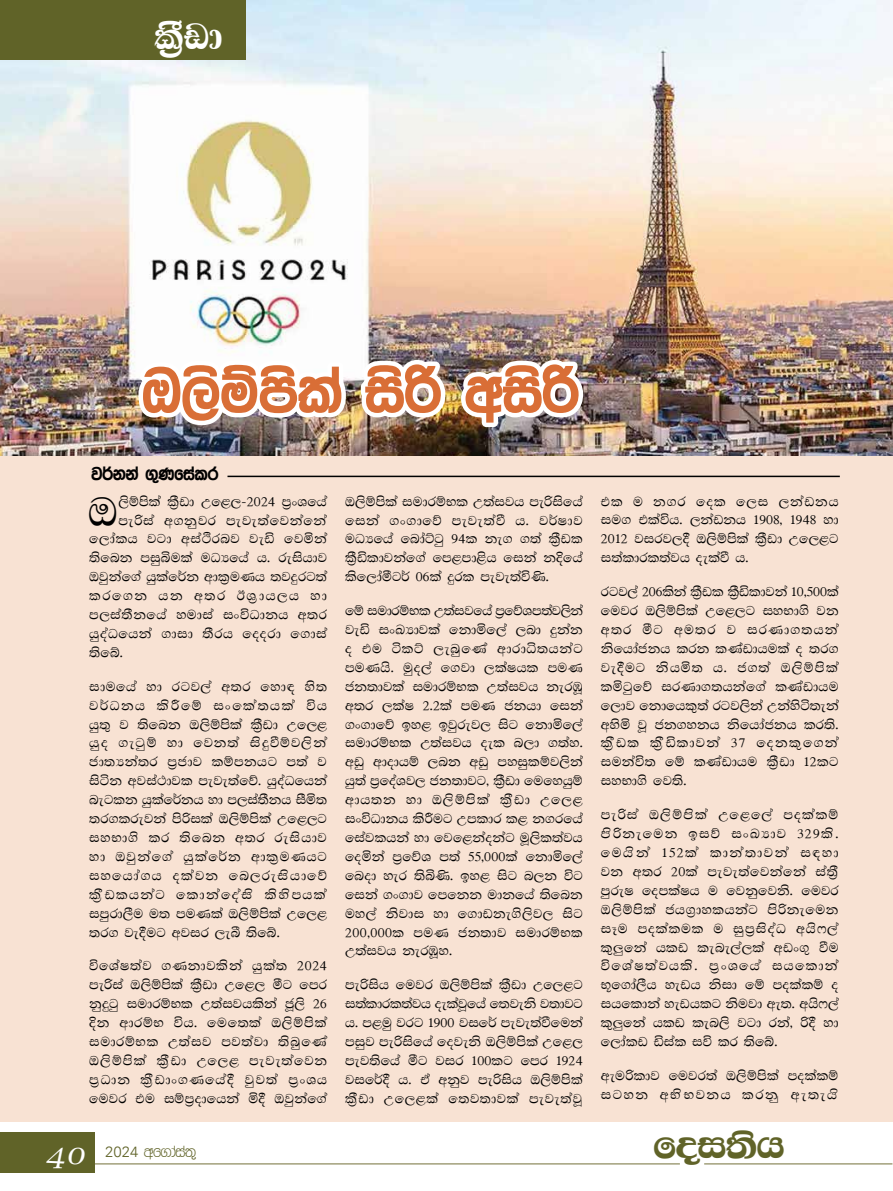
<style>
.page{position:relative;width:893px;height:1191px;background:#fff}
.page>*{position:absolute;margin:0;border:0;box-sizing:border-box;transform-origin:0 0}
.t1{font:61.95px "FM Sandhyaneex";color:#d96e36}
.t2{font:48.15px "FM Abhayax";color:#000}
.t3{font:40.2px "FM Samanthax";color:#606328}
.t4{font:37.5px "Isi Arundatheex";color:#fff}
.t5{font:18px "FM Sandhyaneex";color:#000}
.t6{font:15.75px/18.9px "FM Abhayax";color:#000;text-align:justify}
.t7{font:15.75px/18.9px "FM Abhayax";letter-spacing:.025em;color:#000}
.t8{font:15.75px "FM Abhayax";letter-spacing:.02em;color:#000}
.t9{font:15.75px "FM Abhayax";letter-spacing:.03em;color:#000}
.t10{font:15.75px "FM Abhayax";letter-spacing:.09em;color:#000}
.t11{font:15px "FM Rashmeex";color:#606328}
.s1{font-family:"Lucida Calligraphy";font-style:italic;font-size:30px;color:#fff}
</style>
<div class="page">
<div style="left:0;top:1132px;width:95px;height:41px;background:#606328"></div>
<hr style="left:95px;top:1163px;width:585px;height:1px;background:#a2a07b">
<hr style="left:704px;top:1163px;width:188px;height:1px;background:#a2a07b">
<div style="left:0;top:0;width:893px;height:1121px;background:#f8e2d3"></div>
<img style="left:0;top:0;width:893px;height:455px">
<div style="left:0;top:0;width:245px;height:59px;background:#606328"></div>
<img style="left:132px;top:318px;width:457px;height:119px">
<hr style="left:227px;top:475px;width:613px;height:2px;background:#000">
<h3 class="t4" style="left:155px;top:18px;width:69px">Y±šh £</h3>
<h1 class="t1" style="left:142px;top:357px;width:439px">T,sïmsla isß wisß</h1>
<p class="t5" style="left:91px;top:463px;width:129px">j¾kka .=Kfialr</p>
<h2 class="t2" style="left:88px;top:487px;width:32px">T</h2>
<p class="t6" style="left:118px;top:492px;width:210px">,sïmsla l%Svd Wf&lt;,-2024 m%xYfha</p>
<p class="t9" style="left:118px;top:512px;width:210px">meßia w.kqjr meje;afjkafka</p>
<p class="t8" style="left:89px;top:531px;width:239px">f,dalh jgd wiaÓrnj jeä fjñka</p>
<p class="t6" style="left:89px;top:548px;width:239px">;sfnk miqìula uOHfha h' reishdj</p>
<p class="t6" style="left:89px;top:567px;width:239px">Tjqkaf.a hqlaf¾k wdl%uKh ;jÿrg;a</p>
<p class="t10" style="left:89px;top:588px;width:239px">lrf.k hk w;r BY%dh,h yd</p>
<p class="t8" style="left:89px;top:607px;width:239px">m,ia;Skfha yudia ixúOdkh w;r</p>
<p class="t7" style="left:89px;top:624px;width:239px">hqoaOfhka .did ;Srh foord f.dia</p>
<p class="t6" style="left:89px;top:643px;width:35px">;sfí'</p>
<p class="t6" style="left:89px;top:677px;width:239px">idufha yd rgj,a w;r fyd| ys; j¾Okh lsÍfï ixfla;hla úh hq;= j ;sfnk T,sïmsla l%Svd Wf,&lt; hqo .egqï yd fjk;a isÿùïj,ska cd;Hka;r m%cdj lïmkhg m;a j isák wjia:djl meje;afõ' hqoaOfhka neglk hqlaf¾kh yd m,ia;Skh iSñ; ;r.lrejka msßila T,sïmsla Wf&lt;,g iyNd.s lr ;sfnk w;r reishdj yd Tjqkaf.a hqlaf¾k wdl%uKhg iyfhda.h olajk fn,reishdfõ l%Svlhkag fldkafoais lsysmhla imqrd,Su u; muKla T,sïmsla Wf,&lt; ;r. je§ug wjir ,eî ;sfí'</p>
<p class="t6" style="left:89px;top:956px;width:239px">úfYaI;aj .Kkdjlska hqla; 2024 meßia T,sïmsla l%Svd Wf&lt;, óg fmr kqÿgqiudrïNl W;aijhlska cQ,s26<br>Èk wdrïN úh' fuf;la T,sïmsla iudrïNl W;aij mj;ajd ;snqfKa T,sïmsla l%Svd Wf,&lt; meje;afjk m%Odk l%Svdx.Kfha§ jqj;a m%xYh fujr tu iïm%odfhka ñ§ Tjqkaf.a</p>
<p class="t11" style="left:46px;top:1143px;width:152px"><span class="s1">40</span> 2024 wf.daia;=</p>
<p class="t6" style="left:345px;top:492px;width:239px">T,sïmsla iudrïNl W;aijh meßisfha fika .x.dfõ meje;aù h' j¾Idj uOHfha fndaÜgq94l ke. .;a l%Svl l%Säldjkaf.a fm&lt;md&lt;sh fika kÈfha lsf,daóg¾ 06la ÿrl meje;aú‚'</p>
<p class="t6" style="left:345px;top:601px;width:249px;text-align:left">fï iudrïNl W;aijfha m%fõYm;aj,ska jeä ixLHdjla fkdñf,a ,nd ÿkak o tu álÜ ,enqfKa wdrdê;hkag muKhs' uqo,a f.jd ,laIhl muK ck;djla iudrïNl W;aijh kerUQ w;r ,laI 2'2la muK ckhd fika .x.dfõ by&lt; bjqrej, isg fkdñf,a iudrïNl W;aijh oel n,d .;ay' wvqwdodhï ,nk wvqmyiqlïj,ska hq;a m%foaYj, ck;djg" l%Svd fufyhqï wdh;k yd T,sïmsla l%Svd Wf,&lt; ixúOdkh lsÍug Wmldr l&lt; k.rfha fiajlhka yd fjf&lt;kaokag uQ,sl;ajh foñka m%fõY m;a 55"000la fkdñf,a fnod yer ;sì‚' by&lt; isg n,k úg fika .x.dj fmfkk udkfha ;sfnk uy,a ksjdi yd f.dvke.s,sj, isg<br>200"000l muK ck;dj iudrïNl<br>W;aijh kerUQy'</p>
<p class="t6" style="left:345px;top:975px;width:249px;text-align:left">meßish fujr T,sïmsla l%Svd Wf,&lt;g i;aldrl;ajh oelajQfha f;jeksj;djg h' m&lt;uqjrg 1900 jif¾ meje;aùfuka miqj meßisfha fojeksT,sïmsla Wf&lt;, mej;sfha óg jir 100lg fmr 1924 jif¾§ h' ta wkqj meßish T,sïmsla l%Svd Wf,&lt;la f;j;djla meje;ajQ</p>
<p class="t6" style="left:601px;top:492px;width:239px">tl u k.r fol f,i ,kavkh iu. tlaúh' ,kavkh 1908" 1948 yd 2012 jirj,§ T,sïmsla l%Svd Wf,&lt;g i;aldrl;ajh oelaù h'</p>
<p class="t6" style="left:601px;top:582px;width:245px;text-align:left">rgj,a 206lska l%Svl l%Säldjka 10"500la fujr T,sïmsla Wf&lt;,g iyNd.sjk w;r óg wu;r j irKd.;hka ksfhdackh lrk lKavdhula o ;r. je§ug kshñ; h' c.;a T,sïmsla lñgqfõ irKd.;hkaf.a lKavdhu f,dj fkdfhl=;a rgj,ska Wkaysá;eka wysñ jQck.ykh ksfhdackh lr;s' l%Svl l%Säldjka 37 fokl=f.ka iukaú; fï lKavdhu l%Svd 12lg iyNd.sfj;s'</p>
<p class="t7" style="left:601px;top:805px;width:248px">meßia T,sïmsla Wf&lt;f,a molalï msßkefuk biõ ixLHdj 329ls' fuhska 152la ldka;djka i|yd jk w;r 20la meje;afjkafka ia;%S mqreI fomlaIh u fjkqfjks' fujr<br>T,sïmsla ch.%dylhkag msßkefuk iEu molalul u iqm%isoaO whs*,a l=¨fka hlv lene,a,la wvx.= ùu úfYaI;ajhls' m%xYfha ihfldka<br>N+f.da,Sh yevh ksid fï molalï o ihfldka yevhlg ksujd we;' whs*,a l=¨fka hlv len,sjgd rka" ß§ yd f,dalv äial iú lr ;sfí'</p>
<p class="t6" style="left:601px;top:1066px;width:248px">weußldj fujr;a T,sïmsla molalï igyk wNsNjkh lrkq we;ehs</p>
<h3 class="t3" style="left:654px;top:1125px;width:132px">foi;sh</h3>
</div>
